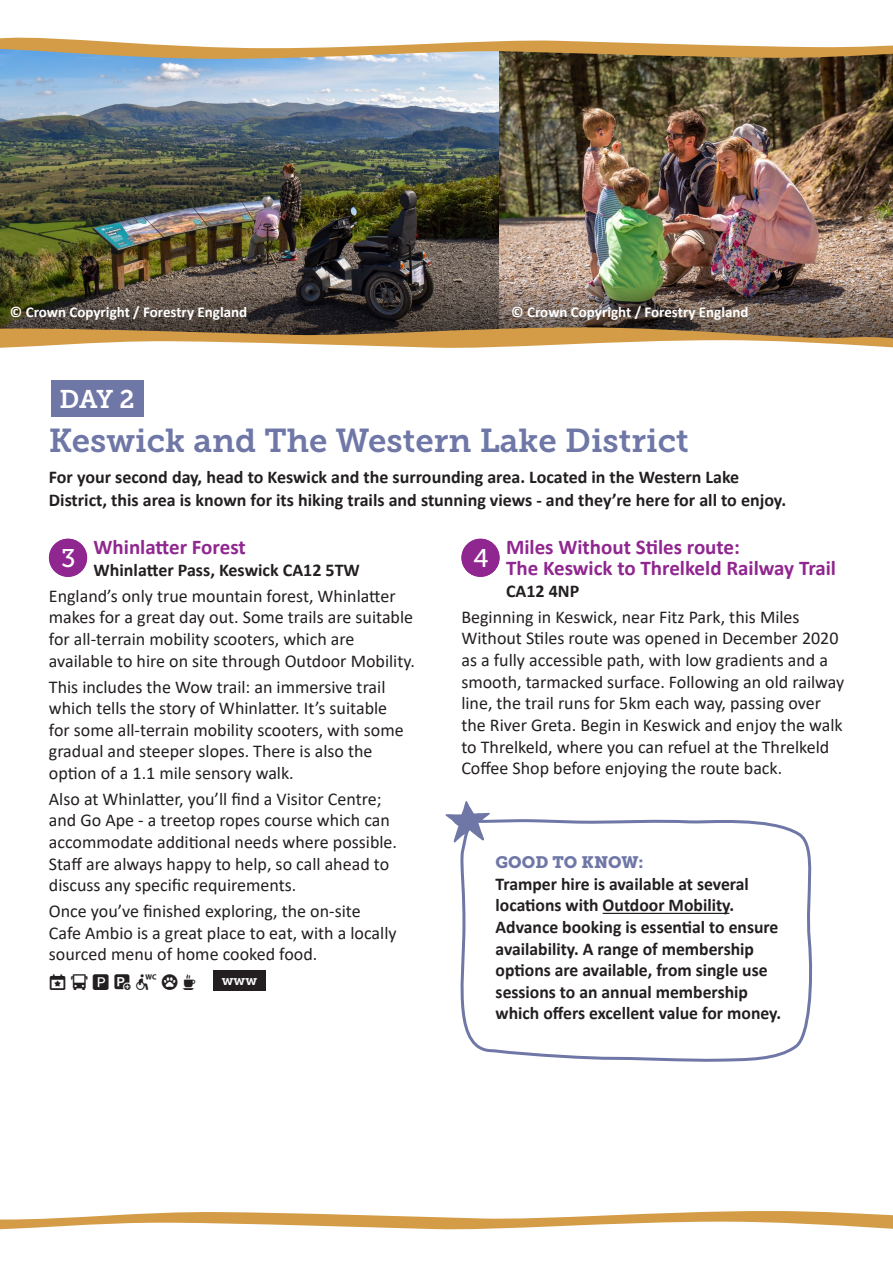
<style>
.page{position:relative;width:893px;height:1263px;background:#fff}
.page>*{position:absolute;margin:0;border:0;box-sizing:border-box;transform-origin:0 0}
.Days_-_Title{font:33px "Museo Slab 700";color:#6f77a7}
.Days_-_Day_1__2__3_etc{font:25.5px "Museo Slab 700";color:#fff}
.t1{font:25.5px "Museo Slab 500";color:#fff}
.Days_-_Symbols{font:22.5px "Tourism Font 2024";letter-spacing:.15em;color:#231f20}
.Days_-_Venue_Name{font:700 21px/21px "Calibri";color:#90268f}
.Days_-_Body_Text{font:18px/21.6px "Calibri";color:#231f20}
.Top_Tip_-_Body_Text{font:700 18px/21.6px "Calibri";color:#231f20}
.Days_-_Intro{font:700 18px/22.5px "Calibri";color:#231f20}
.Days_-_Venue_Address{font:700 18px "Calibri";color:#231f20}
.Top_Tip_-_Body_Text-2{font:16.5px "Museo Slab 900";color:#6f77a7}
.Days_-_Intro-2{font:700 15px "Calibri";color:#fff}
.Days_-_Day_1__2__3_etc-2{font:13.5px "Museo Slab 700";color:#fff}
</style>
<div class="page">
<img style="left:499px;top:59px;width:394px;height:205px">
<img style="left:0;top:59px;width:499px;height:205px">
<img style="left:0;top:264px;width:893px;height:63px">
<svg style="left:0;top:327px;width:893px;height:13px;background:#a07941"></svg>
<svg style="left:0;top:340px;width:893px;height:77px"></svg>
<svg style="left:0;top:48px;width:893px;height:11px;background:#b29562"></svg>
<svg style="left:0;top:37px;width:893px;height:11px"></svg>
<div style="left:51px;top:380px;width:92px;height:37px;background:#6f77a7"></div>
<div style="left:49px;top:539px;width:38px;height:38px;background:#90268f;border-radius:50%"></div>
<div style="left:213px;top:970px;width:53px;height:21px;background:#231f20"></div>
<svg style="left:454px;top:819px;width:358px;height:243px"></svg>
<svg style="left:445px;top:801px;width:45px;height:41px"></svg>
<hr style="left:603px;top:913px;width:126px;height:1px;background:#231f20">
<div style="left:461px;top:539px;width:39px;height:38px;background:#90268f;border-radius:50%"></div>
<svg style="left:0;top:1211px;width:893px;height:11px;fill:#d49c46"></svg>
<svg style="left:0;top:1222px;width:893px;height:8px"></svg>
<p class="Days_-_Intro-2" style="left:10px;top:302px;width:239px">© Crown Copyright / Forestry England</p>
<p class="Days_-_Intro-2" style="left:511px;top:302px;width:239px">© Crown Copyright / Forestry England</p>
<p class="Days_-_Day_1__2__3_etc" style="left:60px;top:384px;width:77px">DAY 2</p>
<p class="Days_-_Title" style="left:49px;top:422px;width:641px">Keswick and The Western Lake District</p>
<p class="Days_-_Intro" style="left:49px;top:466px;width:739px">For your second day, head to Keswick and the surrounding area. Located in the Western Lake<br>District, this area is known for its hiking trails and stunning views - and they’re here for all to enjoy.</p>
<p class="Days_-_Venue_Name" style="left:94px;top:537px;width:154px">Whinlatter Forest</p>
<p class="Days_-_Venue_Address" style="left:94px;top:557px;width:268px">Whinlatter Pass, Keswick CA12 5TW</p>
<p class="Days_-_Body_Text" style="left:49px;top:585px;width:367px">England’s only true mountain forest, Whinlatter makes for a great day out. Some trails are suitable for all-terrain mobility scooters, which are available to hire on site through Outdoor Mobility.</p>
<p class="Days_-_Body_Text" style="left:49px;top:675px;width:356px">This includes the Wow trail: an immersive trail which tells the story of Whinlatter. It’s suitable for some all-terrain mobility scooters, with some gradual and steeper slopes. There is also the option of a 1.1 mile sensory walk.</p>
<p class="Days_-_Body_Text" style="left:49px;top:787px;width:350px">Also at Whinlatter, you’ll find a Visitor Centre; and Go Ape - a treetop ropes course which can accommodate additional needs where possible.<br>Staff are always happy to help, so call ahead to discuss any specific requirements.</p>
<p class="Days_-_Body_Text" style="left:49px;top:900px;width:349px">Once you’ve finished exploring, the on-site<br>Cafe Ambio is a great place to eat, with a locally sourced menu of home cooked food.</p>
<p class="Days_-_Symbols" style="left:49px;top:969px;width:149px">y2pq8dr</p>
<p class="Days_-_Day_1__2__3_etc-2" style="left:222px;top:972px;width:37px">www</p>
<p class="t1" style="left:61px;top:544px;width:16px">3</p>
<p class="t1" style="left:473px;top:544px;width:17px">4</p>
<p class="Days_-_Venue_Name" style="left:506px;top:537px;width:331px">Miles Without Stiles route:<br>The Keswick to Threlkeld Railway Trail</p>
<p class="Days_-_Venue_Address" style="left:506px;top:578px;width:75px">CA12 4NP</p>
<p class="Days_-_Body_Text" style="left:461px;top:606px;width:384px">Beginning in Keswick, near Fitz Park, this Miles Without Stiles route was opened in December 2020 as a fully accessible path, with low gradients and a smooth, tarmacked surface. Following an old railway line, the trail runs for 5km each way, passing over the River Greta. Begin in Keswick and enjoy the walk to Threlkeld, where you can refuel at the Threlkeld Coffee Shop before enjoying the route back.</p>
<p class="Top_Tip_-_Body_Text-2" style="left:496px;top:853px;width:149px">GOOD TO KNOW:</p>
<p class="Top_Tip_-_Body_Text" style="left:496px;top:873px;width:287px">Tramper hire is available at several locations with Outdoor Mobility.<br>Advance booking is essential to ensure availability. A range of membership options are available, from single use sessions to an annual membership which offers excellent value for money.</p>
</div>
